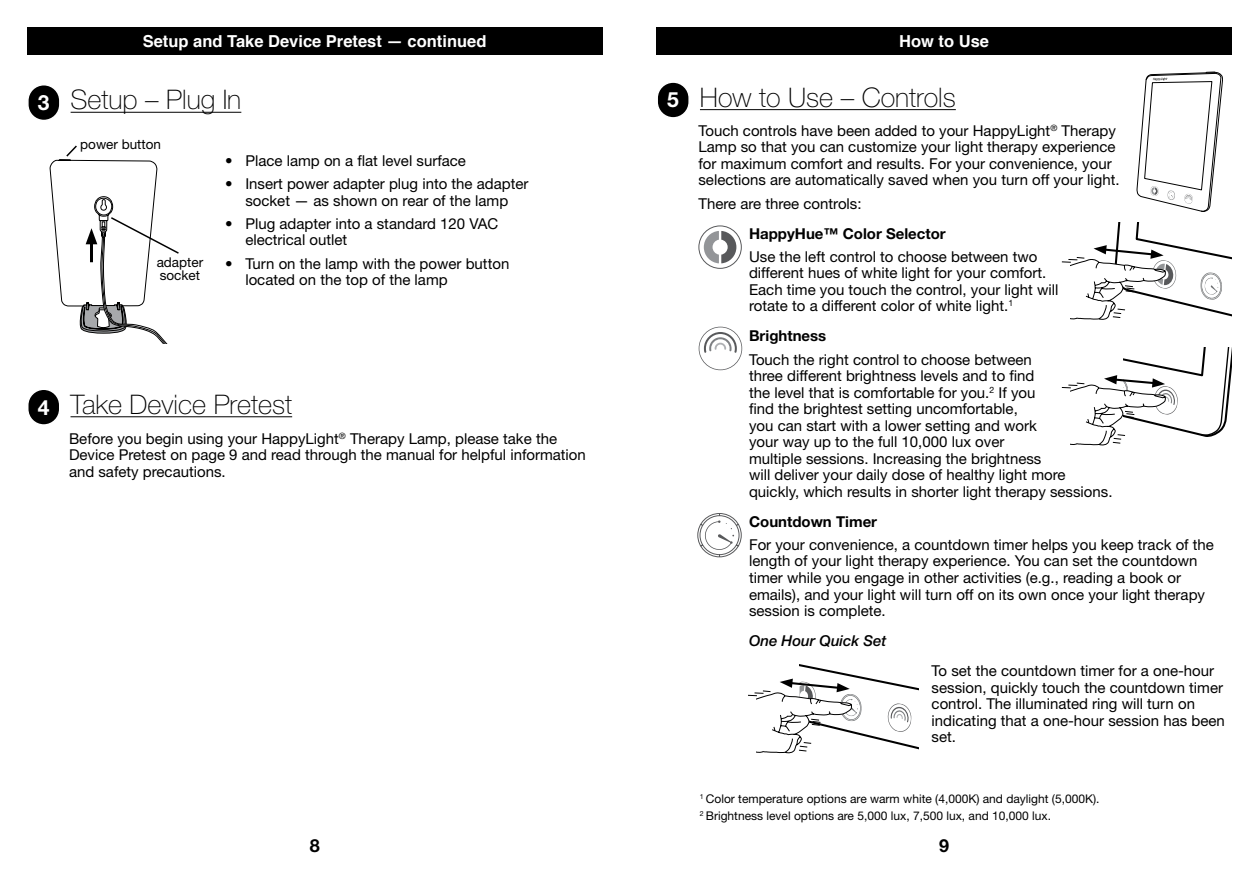
<style>
.page{position:relative;width:1259px;height:893px;background:#fff}
.page>*{position:absolute;margin:0;border:0;box-sizing:border-box;transform-origin:0 0}
.t1{font:100 27px "Helvetica Neue LT Std";color:#000}
.t2{font:700 18px "Helvetica Neue LT Std";color:#000}
.t3{font:700 16.5px "Helvetica";color:#fff}
.t4{font:15px/16.5px "Helvetica Neue LT Std";color:#000}
.t5{font:700 15px "Helvetica Neue LT Std";color:#000}
.t6{font:italic 500 15px "Helvetica Neue LT Std";color:#000}
.t7{font:13.5px/13.5px "Helvetica Neue LT Std";color:#000}
.t8{font:12px/17px "Helvetica Neue LT Std";color:#000}
.s1{font-weight:700;font-size:21px;color:#fff}
</style>
<div class="page">
<div style="left:27px;top:27px;width:575px;height:27px;background:#000"></div>
<div style="left:28px;top:85px;width:32px;height:35px;background:#000;border-radius:16px"></div>
<div style="left:27px;top:84px;width:34px;height:37px;border:2px solid #fff;border-radius:16px"></div>
<hr style="left:71px;top:112px;width:170px;height:1px;background:#000">
<svg style="left:50px;top:145px;width:129px;height:199px"></svg>
<div style="left:28px;top:389px;width:32px;height:36px;background:#000;border-radius:16px"></div>
<div style="left:27px;top:388px;width:33px;height:38px;border:2px solid #fff;border-radius:16px"></div>
<hr style="left:70px;top:416px;width:222px;height:1px;background:#000">
<div style="left:656px;top:28px;width:575px;height:27px;background:#000"></div>
<div style="left:657px;top:82px;width:32px;height:36px;background:#000;border-radius:16px"></div>
<div style="left:656px;top:81px;width:34px;height:38px;border:2px solid #fff;border-radius:16px"></div>
<hr style="left:700px;top:109px;width:256px;height:1px;background:#000">
<svg style="left:697px;top:513px;width:45px;height:44px"></svg>
<svg style="left:1136px;top:72px;width:87px;height:140px"></svg>
<svg style="left:1062px;top:348px;width:170px;height:98px"></svg>
<svg style="left:1062px;top:222px;width:170px;height:98px"></svg>
<svg style="left:748px;top:664px;width:170px;height:90px"></svg>
<svg style="left:698px;top:327px;width:44px;height:43px"></svg>
<div style="left:698px;top:225px;width:44px;height:44px;border:1px solid #58595b;border-radius:50%"></div>
<svg style="left:704px;top:231px;width:32px;height:32px"></svg>
<p class="t3" style="left:143px;top:28px;width:345px">Setup and Take Device Pretest — continued</p>
<h1 class="t1" style="left:38px;top:84px;width:205px"><span class="s1">3</span> Setup – Plug In</h1>
<p class="t7" style="left:80px;top:138px;width:82px">power button</p>
<p class="t7" style="left:157px;top:255px;width:48px">adapter socket</p>
<p class="t4" style="left:225px;top:152px;width:242px">• Place lamp on a flat level surface</p>
<p class="t4" style="left:225px;top:175px;width:305px;text-align:center">• Insert power adapter plug into the adapter socket — as shown on rear of the lamp</p>
<p class="t4" style="left:245px;top:215px;width:254px;text-indent:-20px">• Plug adapter into a standard 120 VAC electrical outlet</p>
<p class="t4" style="left:245px;top:255px;width:265px;text-indent:-20px">• Turn on the lamp with the power button located on the top of the lamp</p>
<h1 class="t1" style="left:38px;top:389px;width:256px"><span class="s1">4</span> Take Device Pretest</h1>
<p class="t4" style="left:69px;top:430px;width:518px">Before you begin using your HappyLight<sup>®</sup> Therapy Lamp, please take the<br>Device Pretest on page 9 and read through the manual for helpful information and safety precautions.</p>
<p class="t3" style="left:899px;top:28px;width:91px">How to Use</p>
<h1 class="t1" style="left:667px;top:82px;width:290px"><span class="s1">5</span> How to Use – Controls</h1>
<p class="t4" style="left:698px;top:122px;width:423px">Touch controls have been added to your HappyLight<sup>®</sup> Therapy Lamp so that you can customize your light therapy experience for maximum comfort and results. For your convenience, your selections are automatically saved when you turn off your light.</p>
<p class="t4" style="left:698px;top:195px;width:165px">There are three controls:</p>
<p class="t5" style="left:749px;top:224px;width:198px">HappyHue™ Color Selector</p>
<p class="t4" style="left:749px;top:248px;width:311px">Use the left control to choose between two different hues of white light for your comfort.<br>Each time you touch the control, your light will rotate to a different color of white light.<sup>1</sup></p>
<p class="t5" style="left:749px;top:327px;width:79px">Brightness</p>
<p class="t4" style="left:749px;top:351px;width:365px">Touch the right control to choose between<br>three different brightness levels and to find<br>the level that is comfortable for you.<sup>2</sup> If you<br>find the brightest setting uncomfortable,<br>you can start with a lower setting and work<br>your way up to the full 10,000 lux over<br>multiple sessions. Increasing the brightness<br>will deliver your daily dose of healthy light more quickly, which results in shorter light therapy sessions.</p>
<p class="t5" style="left:749px;top:512px;width:130px">Countdown Timer</p>
<p class="t4" style="left:749px;top:536px;width:466px">For your convenience, a countdown timer helps you keep track of the length of your light therapy experience. You can set the countdown timer while you engage in other activities (e.g., reading a book or emails), and your light will turn off on its own once your light therapy session is complete.</p>
<p class="t6" style="left:749px;top:632px;width:139px">One Hour Quick Set</p>
<p class="t4" style="left:931px;top:662px;width:295px">To set the countdown timer for a one-hour session, quickly touch the countdown timer control. The illuminated ring will turn on indicating that a one-hour session has been set.</p>
<p class="t8" style="left:700px;top:790px;width:401px"><sup>1</sup> Color temperature options are warm white (4,000K) and daylight (5,000K).<br><sup>2</sup> Brightness level options are 5,000 lux, 7,500 lux, and 10,000 lux.</p>
<p class="t2" style="left:310px;top:834px;width:12px">8</p>
<p class="t2" style="left:939px;top:834px;width:12px">9</p>
</div>
